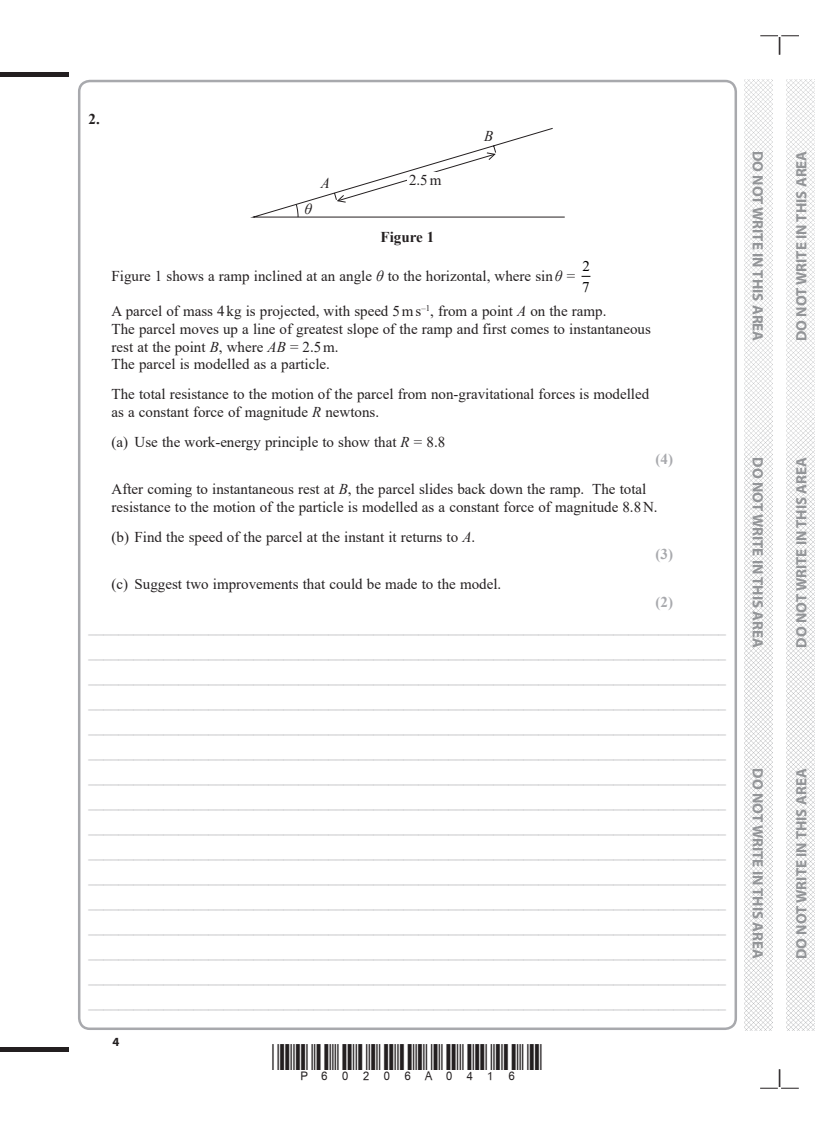
<style>
.page{position:relative;width:815px;height:1124px;background:#fff}
.page>*{position:absolute;margin:0;border:0;box-sizing:border-box;transform-origin:0 0}
.t1{font:15px/25px "Times New Roman";color:#a8a9ad;text-align:justify}
.t2{font:15px/17.5px "Times New Roman";color:#231f20}
.t3{font:700 15px "Myriad Pro";color:#939598}
.t4{font:700 15px "Times New Roman";color:#231f20}
.t5{font:700 15px "Times New Roman";color:#a8a9ad}
.t6{font:italic 15px "Times New Roman";color:#231f20}
.t7{font:15px/21.1px "Times New Roman";color:#000}
.t8{font:700 12.5px "Myriad Pro";color:#231f20}
.s1{font-style:italic}
</style>
<div class="page">
<div style="left:0;top:72px;width:69px;height:5px;background:#231f20"></div>
<hr style="left:0;top:1047px;width:69px;height:4px;background:#231f20">
<svg style="left:760px;top:35px;width:39px;height:20px"></svg>
<svg style="left:760px;top:1069px;width:39px;height:19px"></svg>
<img style="left:744px;top:80px;width:28px;height:949px">
<img style="left:787px;top:80px;width:28px;height:949px">
<svg style="left:252px;top:128px;width:313px;height:89px"></svg>
<div style="left:407px;top:173px;width:36px;height:14px;background:#fff"></div>
<p class="t4" style="left:89px;top:108px;width:13px">2.</p>
<p class="t6" style="left:484px;top:125px;width:11px">B</p>
<p class="t6" style="left:304px;top:199px;width:9px">θ</p>
<p class="t6" style="left:321px;top:173px;width:11px">A</p>
<p class="t2" style="left:409px;top:171px;width:34px">2.5m</p>
<p class="t4" style="left:381px;top:226px;width:55px">Figure 1</p>
<p class="t2" style="left:112px;top:267px;width:465px">Figure 1 shows a ramp inclined at an angle <span class="s1">θ</span> to the horizontal, where sin<span class="s1">θ</span> =</p>
<p class="t7" style="left:582px;top:255px;width:9px">2<br>7</p>
<p class="t2" style="left:112px;top:302px;width:541px">A parcel of mass 4kg is projected, with speed 5ms<sup>–1</sup>, from a point <span class="s1">A</span> on the ramp.<br>The parcel moves up a line of greatest slope of the ramp and first comes to instantaneous rest at the point <span class="s1">B</span>, where <span class="s1">AB</span> = 2.5m.<br>The parcel is modelled as a particle.</p>
<p class="t2" style="left:112px;top:385px;width:539px">The total resistance to the motion of the parcel from non‑gravitational forces is modelled as a constant force of magnitude <span class="s1">R</span> newtons.</p>
<p class="t2" style="left:112px;top:432px;width:335px">(a) Use the work‑energy principle to show that <span class="s1">R</span> = 8.8</p>
<p class="t5" style="left:655px;top:448px;width:19px">(4)</p>
<p class="t2" style="left:112px;top:479px;width:548px">After coming to instantaneous rest at <span class="s1">B</span>, the parcel slides back down the ramp. The total resistance to the motion of the particle is modelled as a constant force of magnitude 8.8N.</p>
<p class="t2" style="left:112px;top:527px;width:365px">(b) Find the speed of the parcel at the instant it returns to <span class="s1">A</span>.</p>
<p class="t5" style="left:655px;top:543px;width:19px">(3)</p>
<p class="t2" style="left:112px;top:574px;width:391px">(c) Suggest two improvements that could be made to the model.</p>
<p class="t5" style="left:655px;top:590px;width:19px">(2)</p>
<p class="t1" style="left:89px;top:613px;width:639px">_____________________________________________________________________________________ _____________________________________________________________________________________ _____________________________________________________________________________________ _____________________________________________________________________________________ _____________________________________________________________________________________ _____________________________________________________________________________________ _____________________________________________________________________________________ _____________________________________________________________________________________ _____________________________________________________________________________________ _____________________________________________________________________________________ _____________________________________________________________________________________ _____________________________________________________________________________________ _____________________________________________________________________________________ _____________________________________________________________________________________ _____________________________________________________________________________________ _____________________________________________________________________________________</p>
<p class="t8" style="left:112px;top:1033px;width:8px">4</p>
<p class="t3" style="left:767px;top:151px;width:192px;rotate:90deg">DO NOT WRITE IN THIS AREA</p>
<p class="t3" style="left:792px;top:341px;width:192px;rotate:-90deg">DO NOT WRITE IN THIS AREA</p>
<p class="t3" style="left:767px;top:457px;width:192px;rotate:90deg">DO NOT WRITE IN THIS AREA</p>
<p class="t3" style="left:792px;top:647px;width:192px;rotate:-90deg">DO NOT WRITE IN THIS AREA</p>
<p class="t3" style="left:767px;top:768px;width:192px;rotate:90deg">DO NOT WRITE IN THIS AREA</p>
<p class="t3" style="left:792px;top:958px;width:192px;rotate:-90deg">DO NOT WRITE IN THIS AREA</p>
</div>
